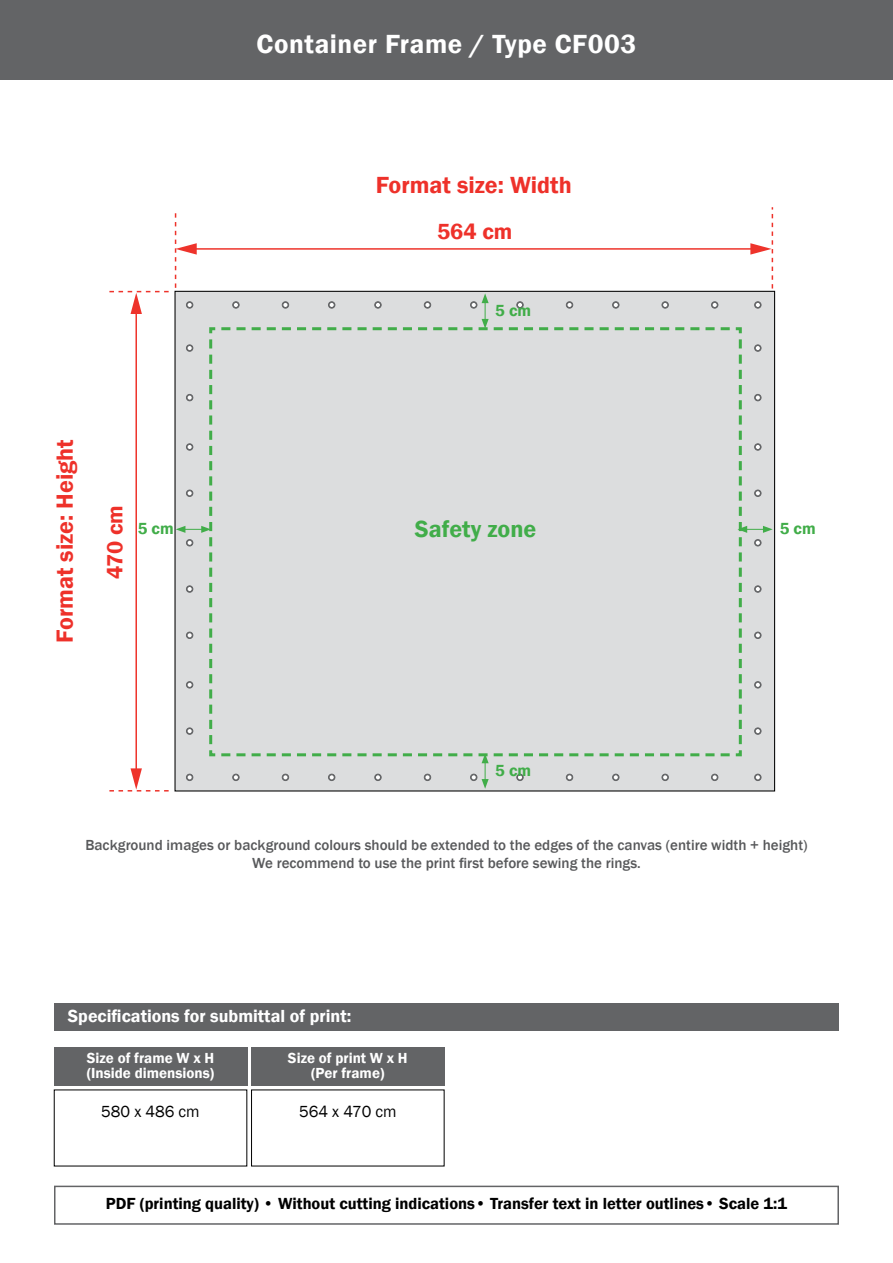
<style>
.page{position:relative;width:893px;height:1263px;background:#fff}
.page>*{position:absolute;margin:0;border:0;box-sizing:border-box;transform-origin:0 0}
.t1{font:600 27px "Franklin Gothic";letter-spacing:.02em;color:#fff}
.t2{font:600 24px "Franklin Gothic";color:#ee312a}
.t3{font:600 24px "Franklin Gothic";color:#41ad49}
.t4{font:600 22.5px "Franklin Gothic";color:#ee312a}
.t5{font:600 18px "Franklin Gothic";color:#fff}
.t6{font:600 16.5px "Franklin Gothic";color:#000}
.t7{font:16.5px "Franklin Gothic";color:#000}
.t8{font:600 16.5px "Franklin Gothic";color:#41ad49}
.t9{font:500 15px/18px "Franklin Gothic";color:#58595b;text-align:center}
.t10{font:600 15px/15px "Franklin Gothic";color:#fff;text-align:center}
</style>
<div class="page">
<div style="left:175px;top:291px;width:600px;height:500px;background:#dcddde"></div>
<hr style="left:135px;top:310px;width:2px;height:469px;background:#ee332b">
<svg style="left:109px;top:768px;width:60px;height:23px"></svg>
<hr style="left:186px;top:248px;width:570px;height:2px;background:#ee332b">
<svg style="left:750px;top:207px;width:23px;height:81px"></svg>
<div style="left:186px;top:774px;width:7px;height:7px;border:1px solid #636466;border-radius:50%"></div>
<svg style="left:188px;top:775px;width:4px;height:4px"></svg>
<svg style="left:109px;top:213px;width:88px;height:101px"></svg>
<div style="left:754px;top:774px;width:7px;height:7px;border:1px solid #636466;border-radius:50%"></div>
<svg style="left:755px;top:774px;width:6px;height:6px"></svg>
<div style="left:754px;top:301px;width:7px;height:7px;border:1px solid #636466;border-radius:50%"></div>
<svg style="left:755px;top:302px;width:6px;height:6px"></svg>
<svg style="left:176px;top:339px;width:36px;height:406px"></svg>
<svg style="left:737px;top:339px;width:36px;height:405px"></svg>
<svg style="left:221px;top:753px;width:509px;height:36px"></svg>
<svg style="left:221px;top:293px;width:509px;height:37px"></svg>
<div style="left:54px;top:1185px;width:785px;height:40px;border:2px solid #636466"></div>
<div style="left:0;top:0;width:893px;height:79px;background:#636466"></div>
<div style="left:54px;top:1047px;width:193px;height:38px;background:#636466"></div>
<div style="left:251px;top:1047px;width:193px;height:38px;background:#636466"></div>
<div style="left:54px;top:1003px;width:785px;height:28px;background:#636466"></div>
<h1 class="t1" style="left:257px;top:27px;width:381px">Container Frame / Type CF003</h1>
<h2 class="t2" style="left:376px;top:170px;width:197px">Format size: Width</h2>
<h3 class="t4" style="left:437px;top:218px;width:77px">564 cm</h3>
<p class="t8" style="left:495px;top:300px;width:37px">5 cm</p>
<h2 class="t2" style="left:50px;top:643px;width:205px;rotate:-90deg">Format size: Height</h2>
<h3 class="t4" style="left:101px;top:579px;width:76px;rotate:-90deg">470 cm</h3>
<h2 class="t3" style="left:415px;top:514px;width:123px">Safety zone</h2>
<p class="t8" style="left:138px;top:518px;width:37px">5 cm</p>
<p class="t8" style="left:780px;top:518px;width:37px">5 cm</p>
<p class="t8" style="left:495px;top:760px;width:37px">5 cm</p>
<p class="t9" style="left:85px;top:836px;width:724px">Background images or background colours should be extended to the edges of the canvas (entire width + height)<br>We recommend to use the print first before sewing the rings.</p>
<p class="t5" style="left:68px;top:1005px;width:285px">Specifications for submittal of print:</p>
<p class="t10" style="left:87px;top:1050px;width:129px;text-align:left">Size of frame W x H (Inside dimensions)</p>
<p class="t10" style="left:288px;top:1050px;width:121px">Size of print W x H (Per frame)</p>
<p class="t7" style="left:101px;top:1101px;width:100px">580 x 486 cm</p>
<p class="t7" style="left:299px;top:1101px;width:99px">564 x 470 cm</p>
<p class="t6" style="left:106px;top:1194px;width:683px">PDF (printing quality) • Without cutting indications• Transfer text in letter outlines• Scale 1:1</p>
</div>
